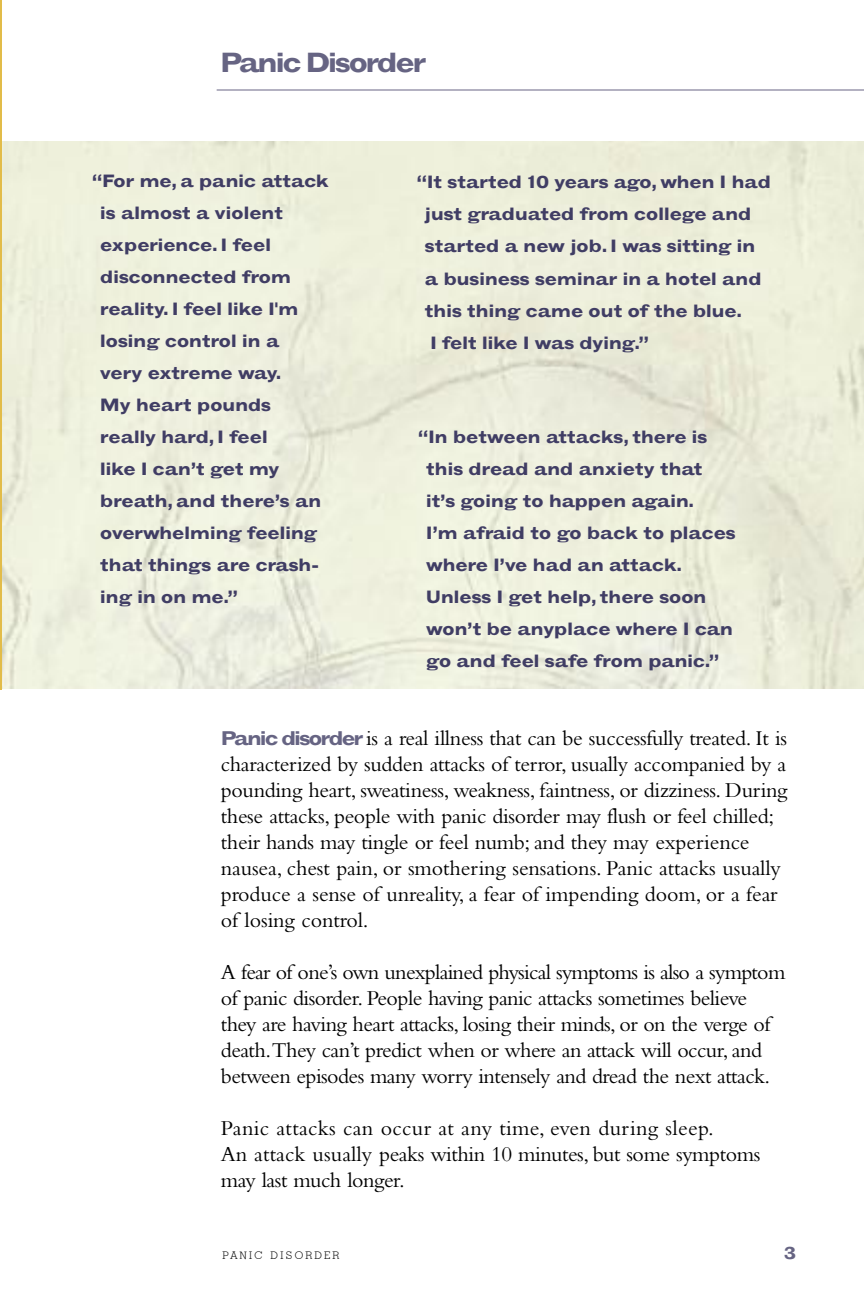
<style>
.page{position:relative;width:864px;height:1296px;background:#fff}
.page>*{position:absolute;margin:0;border:0;box-sizing:border-box;transform-origin:0 0}
.t1{font:700 expanded 28px "Grotesque";letter-spacing:-.095em;color:#666483}
.t2{font:22px/26px "Bembo";letter-spacing:-.015em;color:#000}
.t3{font:700 expanded 18px/32px "Grotesque";letter-spacing:-.03em;color:#403d64}
.t4{font:700 expanded 18px "Grotesque";color:#666483}
.t5{font:300 10.4px "Geometric Slab 703 BT";letter-spacing:.21em;color:#000}
.s1{font-family:"Grotesque";font-weight:700;font-stretch:expanded;font-size:20px;color:#666483}
</style>
<div class="page">
<hr style="left:0;top:0;width:2px;height:689px;background:#e2bc49">
<hr style="left:217px;top:89px;width:647px;height:2px;background:#b3b1c1">
<h2 class="t1" style="left:220px;top:52px;width:208px">Panic Disorder</h2>
<p class="t3" style="left:100px;top:166px;width:231px;text-indent:-8px">“For me, a panic attack is almost a violent experience. I feel disconnected from reality. I feel like I'm losing control in a<br>very extreme way.<br>My heart pounds really hard, I feel<br>like I can’t get my breath, and there’s an overwhelming feeling that things are crash&shy;ing in on me.”</p>
<p class="t3" style="left:417px;top:168px;width:356px">“It started 10 years ago, when I had</p>
<p class="t3" style="left:425px;top:200px;width:328px">just graduated from college and</p>
<p class="t3" style="left:425px;top:232px;width:333px">started a new job. I was sitting in</p>
<p class="t3" style="left:425px;top:264px;width:339px">a business seminar in a hotel and</p>
<p class="t3" style="left:425px;top:296px;width:319px">this thing came out of the blue.</p>
<p class="t3" style="left:430px;top:328px;width:221px">I felt like I was dying.”</p>
<p class="t3" style="left:426px;top:423px;width:311px;text-indent:-8px">“In between attacks, there is this dread and anxiety that it’s going to happen again.<br>I’m afraid to go back to places where I’ve had an attack.<br>Unless I get help, there soon won’t be anyplace where I can go and feel safe from panic.”</p>
<p class="t2" style="left:221px;top:727px;width:568px"><span class="s1">Panicdisorder</span> is a real illness that can be successfully treated. It is characterized by sudden attacks of terror, usually accompanied by a pounding heart, sweatiness, weakness, faintness, or dizziness. During these attacks, people with panic disorder may flush or feel chilled; their hands may tingle or feel numb; and they may experience nausea, chest pain, or smothering sensations. Panic attacks usually produce a sense of unreality, a fear of impending doom, or a fear of losing control.</p>
<p class="t2" style="left:221px;top:961px;width:566px">A fear of one’s own unexplained physical symptoms is also a symptom of panic disorder. People having panic attacks sometimes believe they are having heart attacks, losing their minds, or on the verge of death.They can’t predict when or where an attack will occur, and between episodes many worry intensely and dread the next attack.</p>
<p class="t2" style="left:221px;top:1117px;width:541px">Panic attacks can occur at any time, even during sleep.<br>An attack usually peaks within 10 minutes, but some symptoms may last much longer.</p>
<p class="t5" style="left:223px;top:1249px;width:118px">PANIC DISORDER</p>
<p class="t4" style="left:783px;top:1246px;width:15px">3</p>
</div>
